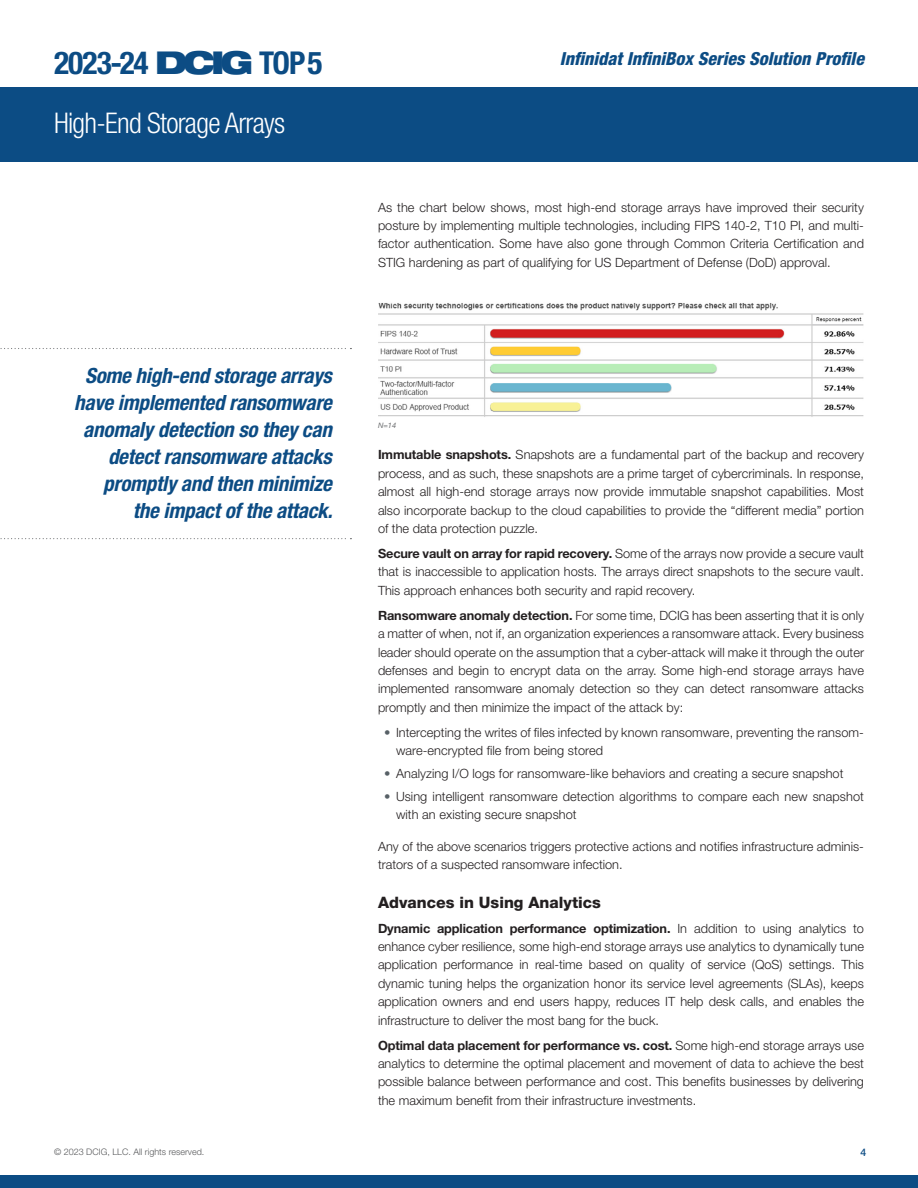
<style>
.page{position:relative;width:918px;height:1188px;background:#fff}
.page>*{position:absolute;margin:0;border:0;box-sizing:border-box;transform-origin:0 0}
.t1{font:700 condensed 31.5px "Helvetica Neue LT Std";letter-spacing:-.03em;color:#0c4c84}
.t2{font:300 condensed 28.5px "Helvetica Neue LT Std";letter-spacing:-.025em;color:#fff}
.Pull_quote{font:italic 700 condensed 21px/27px "Helvetica Neue LT Std";letter-spacing:-.01em;color:#0c4c84;text-align:right}
.t3{font:italic 800 condensed 18px "Helvetica Neue LT Std";color:#0c4c84}
.Subhead___Small{font:800 15.75px "Helvetica Neue LT Std";color:#231f20}
.t4{font:300 12.75px/18.3px "Helvetica Neue LT Std";color:#231f20;text-align:justify}
.Page_Number{font:500 10.5px "Helvetica Neue LT Std";color:#0c4c84}
.t5{font:300 9px "Helvetica Neue LT Std";color:#58595b}
.t6{font:italic 7.5px "Helvetica Neue LT Std";color:#6d6f71}
.s1{font-weight:900;font-stretch:expanded}
.s2{font-weight:700}
.s3{color:#576066}
</style>
<div class="page">
<img style="left:378px;top:303px;width:485px;height:114px">
<div style="left:0;top:1175px;width:918px;height:13px;background:#0c4c84"></div>
<svg style="left:0;top:348px;width:351px;height:1px"></svg>
<svg style="left:0;top:538px;width:351px;height:1px"></svg>
<div style="left:0;top:88px;width:918px;height:74px;background:#0c4c84"></div>
<h1 class="t1" style="left:54px;top:44px;width:270px">2023-24 <span class="s1">DCIG</span> TOP 5</h1>
<h2 class="t2" style="left:54px;top:107px;width:233px">High-End Storage Arrays</h2>
<p class="Pull_quote" style="left:74px;top:362px;width:260px">Some high-end storage arrays have implemented ransomware anomaly detection so they can detect ransomware attacks promptly and then minimize the impact of the attack.</p>
<p class="t5" style="left:54px;top:1147px;width:152px">© 2023 DCIG, LLC. All rights reserved.</p>
<h3 class="t3" style="left:560px;top:47px;width:306px">Infinidat InfiniBox Series Solution Profile</h3>
<p class="t4" style="left:378px;top:198px;width:488px">As the chart below shows, most high-end storage arrays have improved their security posture by implementing multiple technologies, including FIPS 140-2, T10 PI, and multi&shy;factor authentication. Some have also gone through Common Criteria Certification and STIG hardening as part of qualifying for US Department of Defense (DoD) approval.</p>
<p class="t6" style="left:378px;top:420px;width:20px">N=14</p>
<p class="t4" style="left:378px;top:446px;width:488px"><span class="s2">Immutable snapshots.</span> Snapshots are a fundamental part of the backup and recovery process, and as such, these snapshots are a prime target of cybercriminals. In response, almost all high-end storage arrays now provide immutable snapshot capabilities. Most also incorporate backup to the cloud capabilities to provide the “different media” portion of the data protection puzzle.</p>
<p class="t4" style="left:378px;top:544px;width:487px"><span class="s2">Secure vault on array for rapid recovery.</span> Some of the arrays now provide a secure vault that is inaccessible to application hosts. The arrays direct snapshots to the secure vault.<br>This approach enhances both security and rapid recovery.</p>
<p class="t4" style="left:378px;top:606px;width:488px"><span class="s2">Ransomware anomaly detection.</span> For some time, DCIG has been asserting that it is only a matter of when, not if, an organization experiences a ransomware attack. Every business leader should operate on the assumption that a cyber-attack will make it through the outer defenses and begin to encrypt data on the array. Some high-end storage arrays have implemented ransomware anomaly detection so they can detect ransomware attacks promptly and then minimize the impact of the attack by:</p>
<p class="t4" style="left:396px;top:723px;width:470px;text-indent:-12px"><span class="s3">•</span> Intercepting the writes of files infected by known ransomware, preventing the ransom&shy;ware-encrypted file from being stored</p>
<p class="t4" style="left:384px;top:764px;width:461px"><span class="s3">•</span> Analyzing I/O logs for ransomware-like behaviors and creating a secure snapshot</p>
<p class="t4" style="left:396px;top:787px;width:470px;text-indent:-12px"><span class="s3">•</span> Using intelligent ransomware detection algorithms to compare each new snapshot with an existing secure snapshot</p>
<p class="t4" style="left:378px;top:837px;width:487px">Any of the above scenarios triggers protective actions and notifies infrastructure adminis&shy;trators of a suspected ransomware infection.</p>
<p class="Subhead___Small" style="left:378px;top:893px;width:224px">Advances in Using Analytics</p>
<p class="t4" style="left:378px;top:919px;width:488px"><span class="s2">Dynamic application performance optimization.</span> In addition to using analytics to enhance cyber resilience, some high-end storage arrays use analytics to dynamically tune application performance in real-time based on quality of service (QoS) settings. This dynamic tuning helps the organization honor its service level agreements (SLAs), keeps application owners and end users happy, reduces IT help desk calls, and enables the infrastructure to deliver the most bang for the buck.</p>
<p class="t4" style="left:378px;top:1036px;width:487px"><span class="s2">Optimal data placement for performance vs. cost.</span> Some high-end storage arrays use analytics to determine the optimal placement and movement of data to achieve the best possible balance between performance and cost. This benefits businesses by delivering the maximum benefit from their infrastructure investments.</p>
<p class="Page_Number" style="left:860px;top:1146px;width:7px">4</p>
</div>
